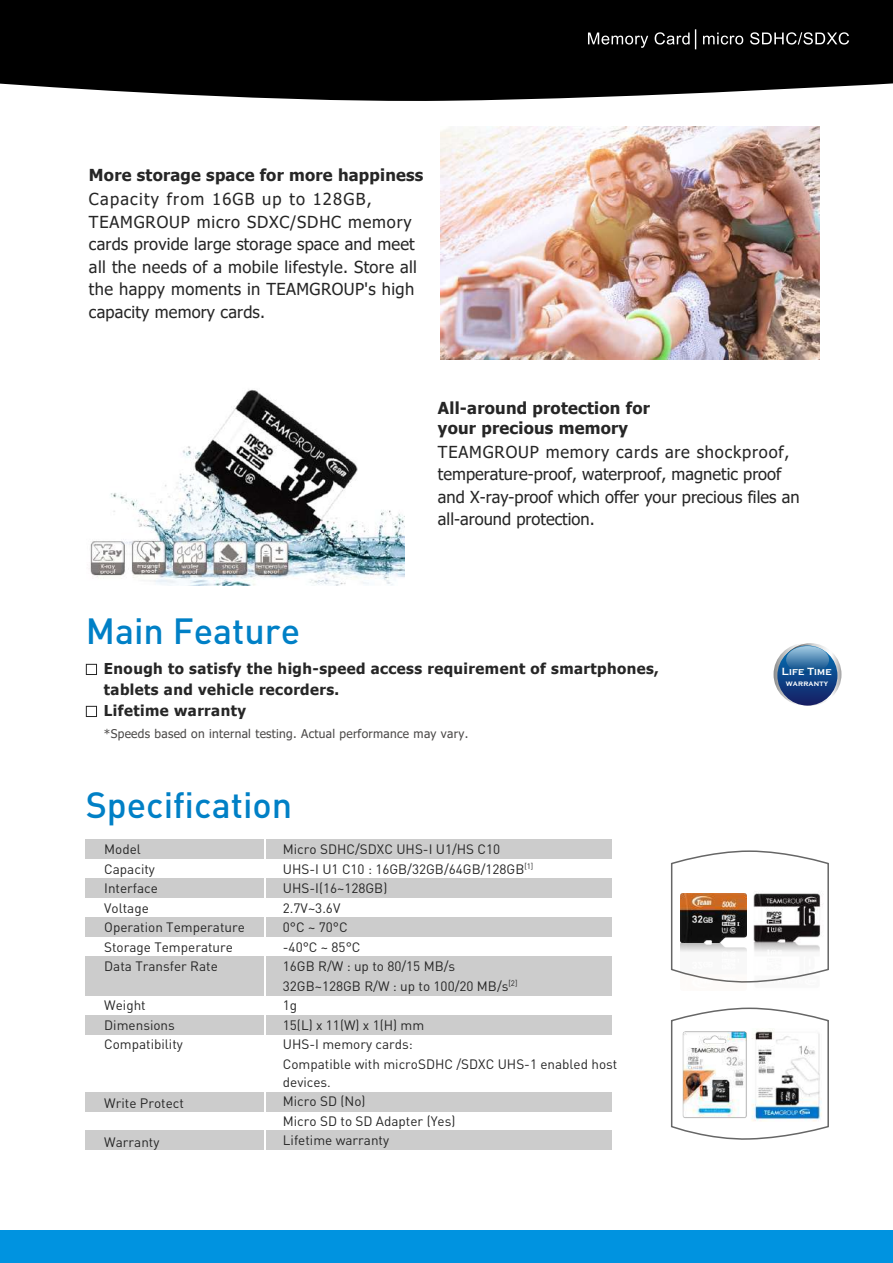
<style>
.page{position:relative;width:893px;height:1263px;background:#fff}
.page>*{position:absolute;margin:0;border:0;box-sizing:border-box;transform-origin:0 0}
.t1{font:500 36px "DINOT";color:#0080c6}
.t2{font:16.5px/22.5px "Tahoma";letter-spacing:.01em;color:#262626}
.t3{font:700 16.5px/19.8px "Tahoma";letter-spacing:.015em;color:#262626}
.t4{font:700 15px/21px "Tahoma";letter-spacing:.03em;color:#262626}
.t5{font:13.5px/19.5px "DINOT";color:#262626}
.t6{font:12px "Tahoma";letter-spacing:.025em;color:#4b4948}
.t7{font:700 10.65px "Copperplate Gothic";letter-spacing:.025em;color:#fff;scale:.91 1}
.t8{font:700 8.1px "Copperplate Gothic";letter-spacing:.025em;color:#fff;scale:.91 1}
</style>
<div class="page">
<svg style="left:0;top:0;width:893px;height:101px;background:#111"></svg>
<div style="left:0;top:1230px;width:893px;height:33px;background:#0093e0"></div>
<svg style="left:588px;top:29px;width:108px;height:20px;background:#2c2c2c"></svg>
<svg style="left:703px;top:32px;width:146px;height:13px;background:#444"></svg>
<svg style="left:773px;top:643px;width:63px;height:63px"></svg>
<svg style="left:779px;top:643px;width:62px;height:63px"></svg>
<svg style="left:777px;top:645px;width:60px;height:61px;background:#143f81"></svg>
<svg style="left:786px;top:646px;width:43px;height:27px"></svg>
<img style="left:90px;top:389px;width:315px;height:196px">
<img style="left:440px;top:127px;width:379px;height:233px">
<div style="left:86px;top:664px;width:11px;height:11px;border:1px solid #262626"></div>
<div style="left:86px;top:706px;width:11px;height:11px;border:1px solid #262626"></div>
<div style="left:86px;top:839px;width:526px;height:20px;background:#ccc"></div>
<div style="left:86px;top:878px;width:526px;height:20px;background:#ccc"></div>
<div style="left:86px;top:917px;width:526px;height:20px;background:#ccc"></div>
<div style="left:86px;top:956px;width:526px;height:39px;background:#ccc"></div>
<div style="left:86px;top:1015px;width:526px;height:19px;background:#ccc"></div>
<div style="left:86px;top:1092px;width:526px;height:20px;background:#ccc"></div>
<div style="left:86px;top:1130px;width:526px;height:20px;background:#ccc"></div>
<hr style="left:264px;top:839px;width:2px;height:311px;background:#fff">
<svg style="left:671px;top:850px;width:158px;height:133px"></svg>
<svg style="left:671px;top:1007px;width:158px;height:133px"></svg>
<img style="left:681px;top:894px;width:66px;height:89px">
<img style="left:681px;top:1030px;width:66px;height:89px">
<p class="t3" style="left:89px;top:166px;width:336px">More storage space for more happiness</p>
<p class="t2" style="left:89px;top:189px;width:330px">Capacity from 16GB up to 128GB, TEAMGROUP micro SDXC/SDHC memory cards provide large storage space and meet all the needs of a mobile lifestyle. Store all the happy moments in TEAMGROUP's high capacity memory cards.</p>
<p class="t3" style="left:438px;top:399px;width:213px">All-around protection for your precious memory</p>
<p class="t2" style="left:438px;top:441px;width:363px">TEAMGROUP memory cards are shockproof, temperature-proof, waterproof, magnetic proof and X-ray-proof which offer your precious files an all-around protection.</p>
<h1 class="t1" style="left:86px;top:606px;width:216px">Main Feature</h1>
<p class="t4" style="left:104px;top:659px;width:557px">Enough to satisfy the high-speed access requirement of smartphones, tablets and vehicle recorders.<br>Lifetime warranty</p>
<p class="t6" style="left:104px;top:725px;width:366px">*Speeds based on internal testing. Actual performance may vary.</p>
<h1 class="t1" style="left:86px;top:781px;width:208px">Specification</h1>
<p class="t5" style="left:104px;top:839px;width:142px">Model<br>Capacity<br>Interface<br>Voltage<br>Operation Temperature<br>Storage Temperature<br>Data Transfer Rate</p>
<p class="t5" style="left:104px;top:995px;width:80px">Weight<br>Dimensions<br>Compatibility</p>
<p class="t5" style="left:283px;top:839px;width:336px">Micro SDHC/SDXC UHS-I U1/HS C10<br>UHS-I U1 C10 : 16GB/32GB/64GB/128GB<sup>[1]<br></sup>UHS-I(16~128GB)<br>2.7V~3.6V<br>0°C ~ 70°C<br>-40°C ~ 85°C<br>16GB R/W : up to 80/15 MB/s<br>32GB~128GB R/W : up to 100/20 MB/s<sup>[2]<br></sup>1g<br>15(L) x 11(W) x 1(H) mm<br>UHS-I memory cards:<br>Compatible with microSDHC /SDXC UHS-1 enabled host</p>
<p class="t5" style="left:283px;top:1072px;width:174px">devices.<br>Micro SD (No)<br>Micro SD to SD Adapter (Yes)<br>Lifetime warranty</p>
<p class="t5" style="left:104px;top:1093px;width:81px">Write Protect</p>
<p class="t5" style="left:104px;top:1132px;width:57px">Warranty</p>
<p class="t7" style="left:782px;top:666px;width:56px">Life Time</p>
<p class="t8" style="left:786px;top:678px;width:48px">warranty</p>
</div>
